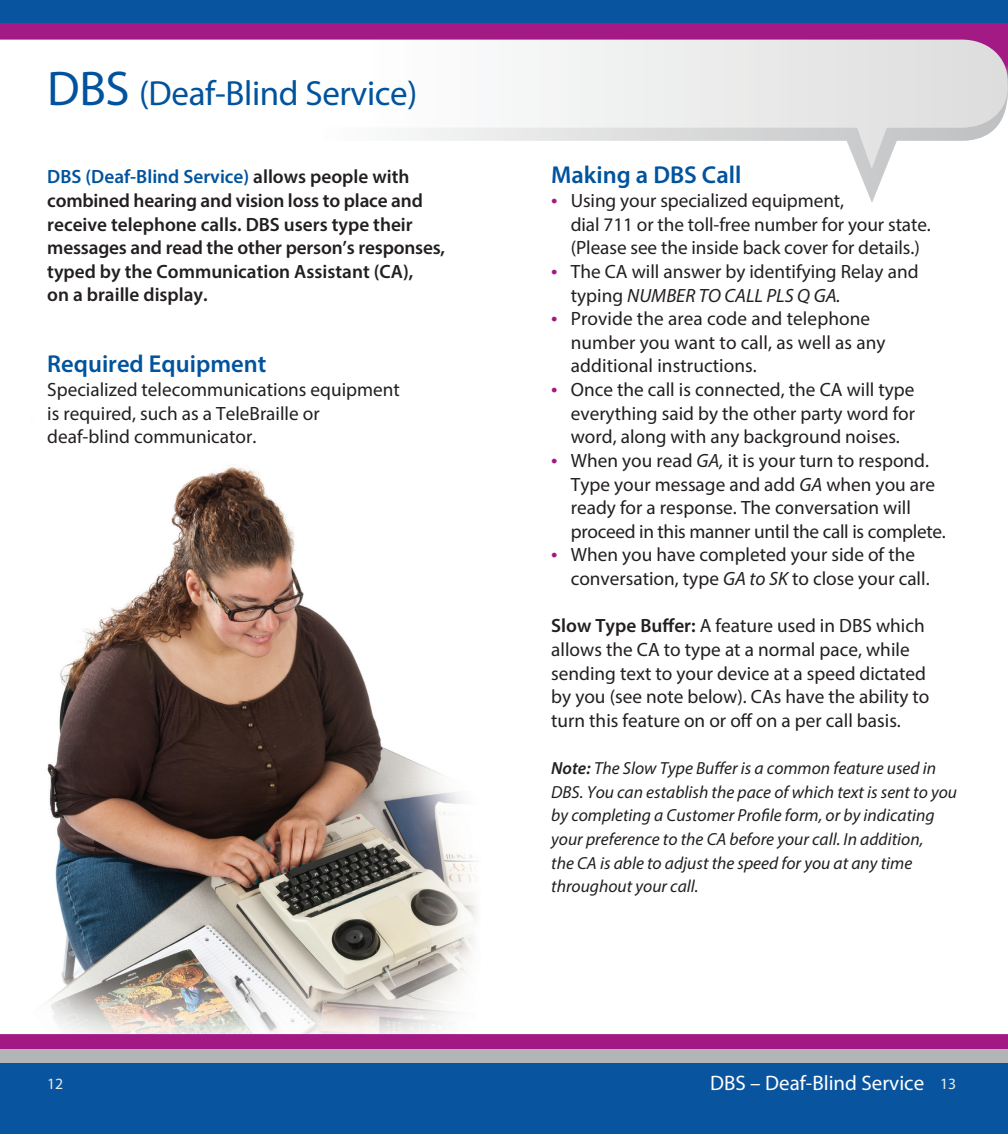
<style>
.page{position:relative;width:1008px;height:1134px;background:#fff}
.page>*{position:absolute;margin:0;border:0;box-sizing:border-box;transform-origin:0 0}
.t1{font:35px "Myriad Pro";letter-spacing:-.01em;color:#01539e}
.t2{font:600 24.5px "Myriad Pro";color:#01539e}
.t3{font:21px "Myriad Pro";color:#fff}
.t4{font:19.25px/23.6px "Myriad Pro";color:#231f20}
.t5{font:600 19.25px/23.6px "Myriad Pro";color:#231f20}
.t6{font:italic 17.5px/23.6px "Myriad Pro";color:#231f20}
.t7{font:15.75px "Myriad Pro";color:#e9eaeb}
.s1{font-size:49px}
.s2{color:#01539e}
.s3{font-size:22.75px;color:#a31984}
.s4{font-style:italic}
.s5{font-weight:600}
</style>
<div class="page">
<img style="left:45px;top:466px;width:432px;height:568px">
<div style="left:0;top:1034px;width:1008px;height:15px;background:#a31984"></div>
<div style="left:0;top:1049px;width:1008px;height:33px;background:#b2b4b6"></div>
<div style="left:0;top:1064px;width:1008px;height:70px;background:#08549f"></div>
<div style="left:0;top:0;width:1008px;height:71px;background:#08549f"></div>
<div style="left:0;top:24px;width:1008px;height:93px;background:linear-gradient(to right,#a31a84,#a31a84)"></div>
<svg style="left:0;top:40px;width:1008px;height:77px"></svg>
<svg style="left:316px;top:91px;width:692px;height:112px"></svg>
<p class="t1" style="left:47px;top:72px;width:372px"><span class="s1">DBS</span> (Deaf-Blind Service)</p>
<p class="t5" style="left:47px;top:165px;width:399px"><span class="s2">DBS (Deaf-Blind Service)</span> allows people with combined hearing and vision loss to place and receive telephone calls. DBS users type their messages and read the other person’s responses, typed by the Communication Assistant (CA),<br>on a braille display.</p>
<p class="t2" style="left:47px;top:348px;width:221px">Required Equipment</p>
<p class="t4" style="left:47px;top:377px;width:354px">Specialized telecommunications equipment is required, such as a TeleBraille or deaf-blind communicator.</p>
<p class="t2" style="left:551px;top:160px;width:192px">Making a DBS Call</p>
<p class="t4" style="left:571px;top:188px;width:362px;text-indent:-20px"><span class="s3">•</span> Using your specialized equipment,<br>dial 711 or the toll-free number for your state. (Please see the inside back cover for details.)</p>
<p class="t4" style="left:571px;top:259px;width:349px;text-indent:-20px"><span class="s3">•</span> The CA will answer by identifying Relay and typing <span class="s4">NUMBER TO CALL PLS Q GA.</span></p>
<p class="t4" style="left:571px;top:307px;width:316px;text-indent:-20px"><span class="s3">•</span> Provide the area code and telephone number you want to call, as well as any additional instructions.</p>
<p class="t4" style="left:571px;top:377px;width:346px;text-align:justify;text-indent:-20px"><span class="s3">•</span> Once the call is connected, the CA will type everything said by the other party word for word, along with any background noises.</p>
<p class="t4" style="left:571px;top:448px;width:377px;text-indent:-20px"><span class="s3">•</span> When you read <span class="s4">GA,</span> it is your turn to respond.<br>Type your message and add <span class="s4">GA</span> when you are ready for a response. The conversation will proceed in this manner until the call is complete.</p>
<p class="t4" style="left:571px;top:543px;width:360px;text-indent:-20px"><span class="s3">•</span> When you have completed your side of the conversation, type <span class="s4">GA to SK</span> to close your call.</p>
<p class="t4" style="left:551px;top:614px;width:380px"><span class="s5">Slow Type Buffer:</span> A feature used in DBS which allows the CA to type at a normal pace, while sending text to your device at a speed dictated by you (see note below). CAs have the ability to turn this feature on or off on a per call basis.</p>
<p class="t6" style="left:551px;top:756px;width:407px"><span class="s5">Note:</span> The Slow Type Buffer is a common feature used in DBS. You can establish the pace of which text is sent to you by completing a Customer Profile form, or by indicating your preference to the CA before your call. In addition,<br>the CA is able to adjust the speed for you at any time throughout your call.</p>
<p class="t7" style="left:47px;top:1074px;width:18px">12</p>
<p class="t3" style="left:710px;top:1070px;width:216px">DBS – Deaf-Blind Service</p>
<p class="t7" style="left:940px;top:1074px;width:18px">13</p>
</div>
